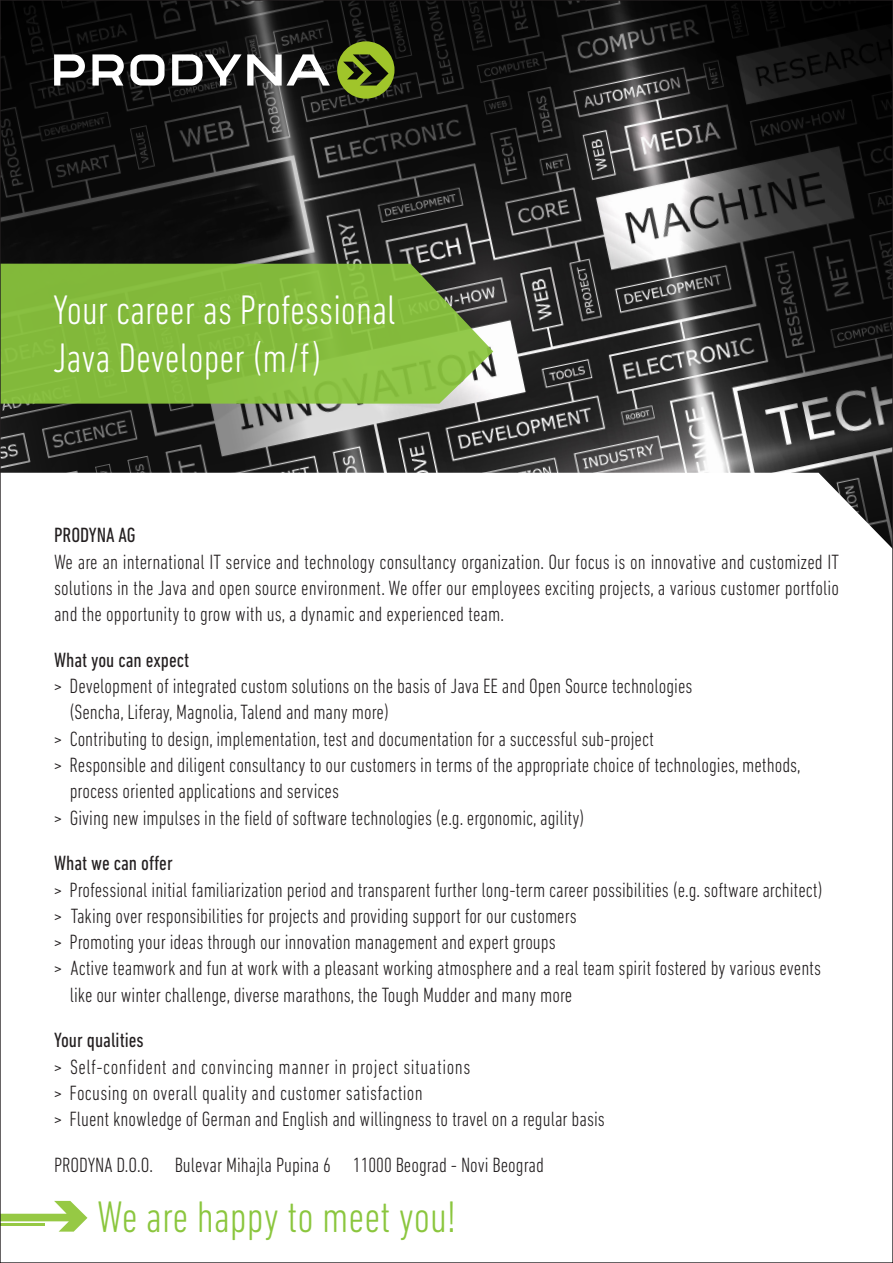
<style>
.page{position:relative;width:893px;height:1263px;background:#fff}
.page>*{position:absolute;margin:0;border:0;box-sizing:border-box;transform-origin:0 0}
.t1{font:300 condensed 45px "DIN Next LT Pro";color:#8bc63e}
.t2{font:300 condensed 42px "DIN Next LT Pro";color:#fff}
.t3{font:300 condensed 21px/26.2px "DIN Next LT Pro";color:#231f20;text-align:justify}
.t4{font:300 condensed 21px "DIN Next LT Pro";letter-spacing:.025em;color:#231f20}
.t5{font:condensed 21px "DIN Next LT Pro";color:#231f20}
</style>
<div class="page">
<img style="left:2px;top:2px;width:889px;height:471px">
<svg style="left:54px;top:54px;width:31px;height:32px"></svg>
<svg style="left:92px;top:54px;width:32px;height:32px"></svg>
<svg style="left:130px;top:54px;width:35px;height:32px"></svg>
<svg style="left:172px;top:54px;width:158px;height:32px"></svg>
<svg style="left:337px;top:41px;width:57px;height:58px;background:#61761e"></svg>
<svg style="left:2px;top:264px;width:491px;height:140px;background:#84b641"></svg>
<svg style="left:2px;top:1201px;width:85px;height:30px"></svg>
<hr style="left:0;top:1223px;width:44px;height:3px;background:#96c944">
<p class="t2" style="left:53px;top:286px;width:344px">Your career as Professional</p>
<p class="t2" style="left:53px;top:334px;width:271px">Java Developer (m/f)</p>
<p class="t5" style="left:54px;top:523px;width:83px">PRODYNA AG</p>
<p class="t3" style="left:54px;top:548px;width:787px">We are an international IT service and technology consultancy organization. Our focus is on innovative and customized IT solutions in the Java and open source environment. We offer our employees exciting projects, a various customer portfolio and the opportunity to grow with us, a dynamic and experienced team.</p>
<p class="t5" style="left:54px;top:648px;width:137px">What you can expect</p>
<p class="t3" style="left:54px;top:673px;width:640px">&gt; Development of integrated custom solutions on the basis of Java EE and Open Source technologies</p>
<p class="t3" style="left:69px;top:699px;width:321px">(Sencha, Liferay, Magnolia, Talend and many more)</p>
<p class="t3" style="left:54px;top:725px;width:601px">&gt; Contributing to design, implementation, test and documentation for a successful sub-project</p>
<p class="t3" style="left:54px;top:751px;width:748px">&gt; Responsible and diligent consultancy to our customers in terms of the appropriate choice of technologies, methods,</p>
<p class="t3" style="left:70px;top:778px;width:271px">process oriented applications and services</p>
<p class="t3" style="left:54px;top:804px;width:532px">&gt; Giving new impulses in the field of software technologies (e.g. ergonomic, agility)</p>
<p class="t5" style="left:54px;top:851px;width:120px">What we can offer</p>
<p class="t3" style="left:54px;top:876px;width:770px">&gt; Professional initial familiarization period and transparent further long-term career possibilities (e.g. software architect)</p>
<p class="t3" style="left:54px;top:902px;width:524px">&gt; Taking over responsibilities for projects and providing support for our customers</p>
<p class="t3" style="left:54px;top:928px;width:503px">&gt; Promoting your ideas through our innovation management and expert groups</p>
<p class="t3" style="left:54px;top:955px;width:769px">&gt; Active teamwork and fun at work with a pleasant working atmosphere and a real team spirit fostered by various events</p>
<p class="t3" style="left:70px;top:981px;width:504px">like our winter challenge, diverse marathons, the Tough Mudder and many more</p>
<p class="t5" style="left:54px;top:1028px;width:91px">Your qualities</p>
<p class="t4" style="left:54px;top:1054px;width:418px">&gt; Self-confident and convincing manner in project situations</p>
<p class="t3" style="left:54px;top:1079px;width:370px">&gt; Focusing on overall quality and customer satisfaction</p>
<p class="t3" style="left:54px;top:1105px;width:552px">&gt; Fluent knowledge of German and English and willingness to travel on a regular basis</p>
<p class="t3" style="left:54px;top:1151px;width:491px">PRODYNA D.O.O. Bulevar Mihajla Pupina 6 11000 Beograd - Novi Beograd</p>
<p class="t1" style="left:97px;top:1191px;width:361px">We are happy to meet you!</p>
</div>
